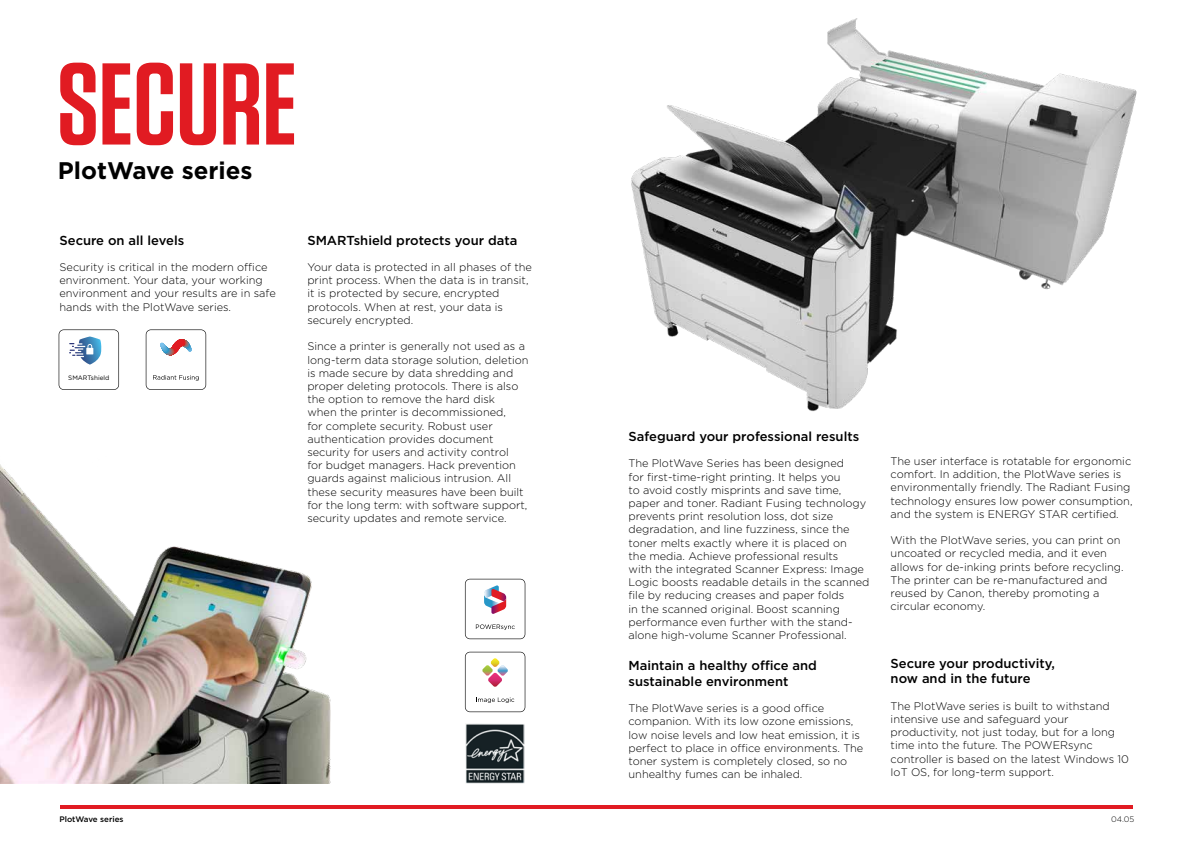
<style>
.page{position:relative;width:1191px;height:842px;background:#fff}
.page>*{position:absolute;margin:0;border:0;box-sizing:border-box;transform-origin:0 0}
.t1{font:600 116px "Tungsten";color:#e11b22}
.t2{font:700 24px "Gotham";color:#000}
.t3{font:500 13px/15.6px "Gotham";color:#000}
.t4{font:300 11px/13.2px "Gotham";color:#000}
.t5{font:500 8px "Gotham";color:#000}
.t6{font:300 8px "Gotham";color:#000}
.t7{font:6.4px "Gotham";color:#010101}
</style>
<div class="page">
<img style="left:0;top:457px;width:421px;height:327px">
<svg style="left:146px;top:329px;width:60px;height:61px"></svg>
<svg style="left:465px;top:652px;width:60px;height:60px"></svg>
<img style="left:465px;top:723px;width:59px;height:61px">
<hr style="left:60px;top:805px;width:1072px;height:3px;background:#e11b22">
<img style="left:631px;top:18px;width:506px;height:393px">
<svg style="left:465px;top:579px;width:60px;height:60px"></svg>
<svg style="left:59px;top:329px;width:60px;height:61px"></svg>
<h1 class="t1" style="left:57px;top:43px;width:241px">SECURE</h1>
<h2 class="t2" style="left:58px;top:155px;width:196px">PlotWave series</h2>
<p class="t3" style="left:60px;top:232px;width:126px">Secure on all levels</p>
<p class="t4" style="left:60px;top:260px;width:218px">Security is critical in the modern office environment. Your data, your working environment and your results are in safe hands with the PlotWave series.</p>
<p class="t7" style="left:68px;top:373px;width:43px">SMARTshield</p>
<p class="t3" style="left:307px;top:232px;width:211px">SMARTshield protects your data</p>
<p class="t4" style="left:307px;top:260px;width:226px">Your data is protected in all phases of the print process. When the data is in transit, it is protected by secure, encrypted protocols. When at rest, your data is securely encrypted.</p>
<p class="t4" style="left:307px;top:339px;width:223px">Since a printer is generally not used as a long-term data storage solution, deletion is made secure by data shredding and proper deleting protocols. There is also the option to remove the hard disk<br>when the printer is decommissioned,<br>for complete security. Robust user authentication provides document security for users and activity control<br>for budget managers. Hack prevention guards against malicious intrusion. All these security measures have been built for the long term: with software support, security updates and remote service.</p>
<p class="t3" style="left:628px;top:428px;width:232px">Safeguard your professional results</p>
<p class="t4" style="left:628px;top:457px;width:242px">The PlotWave Series has been designed<br>for first-time-right printing. It helps you<br>to avoid costly misprints and save time, paper and toner. Radiant Fusing technology prevents print resolution loss, dot size degradation, and line fuzziness, since the toner melts exactly where it is placed on<br>the media. Achieve professional results<br>with the integrated Scanner Express: Image Logic boosts readable details in the scanned file by reducing creases and paper folds<br>in the scanned original. Boost scanning performance even further with the stand&shy;alone high-volume Scanner Professional.</p>
<p class="t3" style="left:628px;top:658px;width:190px">Maintain a healthy office and sustainable environment</p>
<p class="t4" style="left:628px;top:701px;width:236px">The PlotWave series is a good office companion. With its low ozone emissions, low noise levels and low heat emission, it is perfect to place in office environments. The toner system is completely closed, so no unhealthy fumes can be inhaled.</p>
<p class="t4" style="left:890px;top:454px;width:243px">The user interface is rotatable for ergonomic comfort. In addition, the PlotWave series is environmentally friendly. The Radiant Fusing technology ensures low power consumption, and the system is ENERGY STAR certified.</p>
<p class="t4" style="left:890px;top:533px;width:235px">With the PlotWave series, you can print on uncoated or recycled media, and it even allows for de-inking prints before recycling.<br>The printer can be re-manufactured and reused by Canon, thereby promoting a circular economy.</p>
<p class="t3" style="left:890px;top:655px;width:166px">Secure your productivity, now and in the future</p>
<p class="t4" style="left:890px;top:699px;width:240px">The PlotWave series is built to withstand intensive use and safeguard your productivity, not just today, but for a long time into the future. The POWERsync controller is based on the latest Windows 10<br>IoT OS, for long-term support.</p>
<p class="t5" style="left:59px;top:813px;width:66px">PlotWave series</p>
<p class="t6" style="left:1111px;top:814px;width:25px">04.05</p>
</div>
